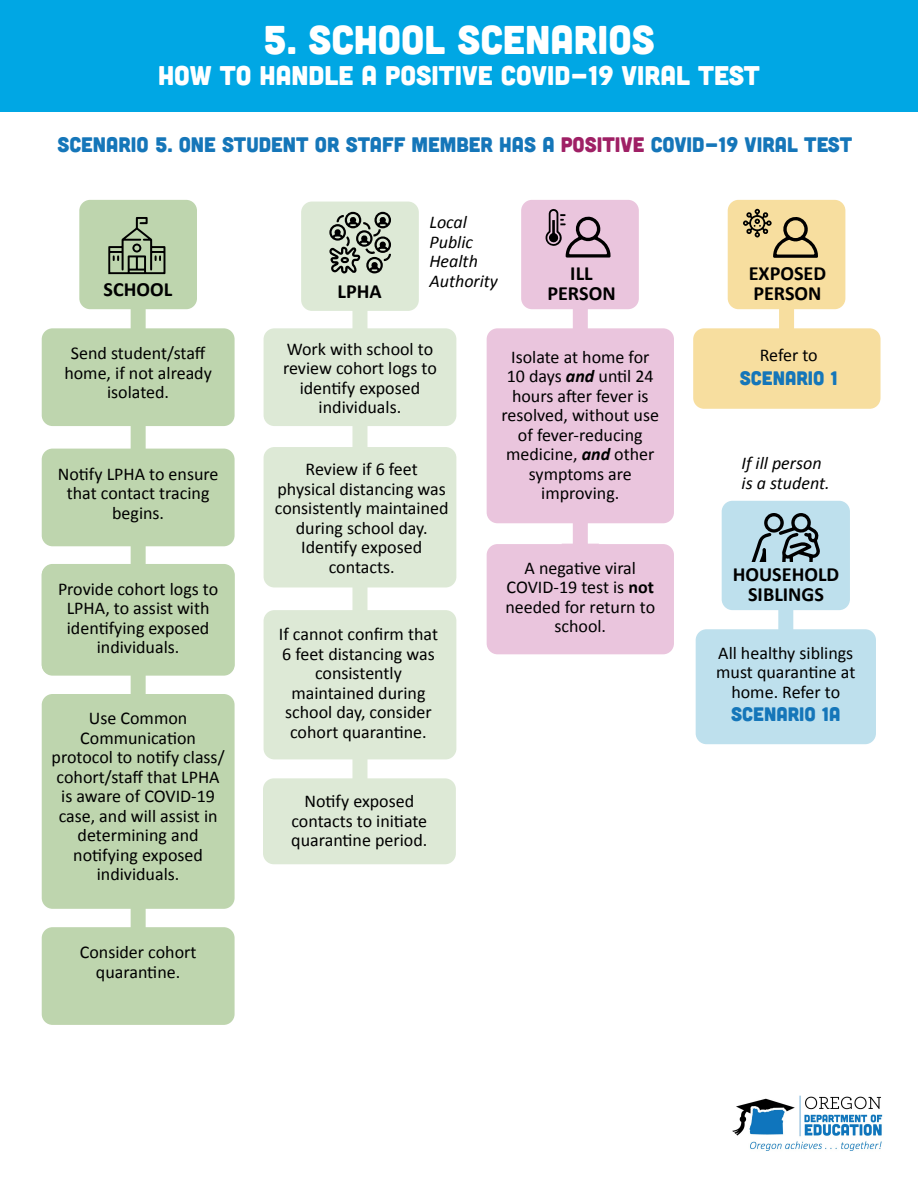
<style>
.page{position:relative;width:918px;height:1188px;background:#fff}
.page>*{position:absolute;margin:0;border:0;box-sizing:border-box;transform-origin:0 0}
.t1{font:40.2px "Cubano";color:#fff}
.t2{font:27px "Cubano";color:#fff}
.t3{font:21px "Cubano";color:#1576b9}
.t4{font:700 20.1px/20.1px "Calibri";color:#000;text-align:center}
.t5{font:19.5px "Cubano";color:#1576b9}
.t6{font:18px/19.5px "Calibri";color:#000;text-align:center}
.t7{font:italic 18px/19.5px "Calibri";color:#000}
.s1{color:#9f2065}
.s2{font-weight:700;font-style:italic}
.s3{font-weight:700}
</style>
<div class="page">
<div style="left:487px;top:328px;width:187px;height:195px;background:#eac5dd;border-radius:11px"></div>
<div style="left:0;top:0;width:918px;height:112px;background:#00a7e4"></div>
<img style="left:732px;top:1095px;width:151px;height:56px">
<div style="left:131px;top:277px;width:15px;height:689px;background:#bed5ae"></div>
<div style="left:79px;top:200px;width:118px;height:109px;background:#bed5ae;border-radius:11px"></div>
<svg style="left:108px;top:217px;width:57px;height:57px"></svg>
<div style="left:42px;top:328px;width:193px;height:98px;background:#bed5ae;border-radius:11px"></div>
<div style="left:42px;top:449px;width:193px;height:97px;background:#bed5ae;border-radius:11px"></div>
<div style="left:42px;top:564px;width:193px;height:111px;background:#bed5ae;border-radius:11px"></div>
<div style="left:42px;top:694px;width:193px;height:215px;background:#bed5ae;border-radius:11px"></div>
<div style="left:42px;top:927px;width:193px;height:98px;background:#bed5ae;border-radius:11px"></div>
<div style="left:573px;top:295px;width:15px;height:254px;background:#eac5dd"></div>
<div style="left:521px;top:200px;width:118px;height:109px;background:#eac5dd;border-radius:11px"></div>
<svg style="left:545px;top:209px;width:66px;height:49px"></svg>
<div style="left:487px;top:544px;width:187px;height:110px;background:#eac5dd;border-radius:11px"></div>
<div style="left:352px;top:277px;width:15px;height:560px;background:#dde9d6"></div>
<div style="left:264px;top:328px;width:192px;height:98px;background:#dde9d6;border-radius:11px"></div>
<div style="left:264px;top:447px;width:192px;height:140px;background:#dde9d6;border-radius:11px"></div>
<div style="left:264px;top:610px;width:192px;height:149px;background:#dde9d6;border-radius:11px"></div>
<div style="left:263px;top:778px;width:193px;height:86px;background:#dde9d6;border-radius:11px"></div>
<div style="left:779px;top:289px;width:15px;height:60px;background:#f7de9f"></div>
<div style="left:693px;top:328px;width:188px;height:81px;background:#f7de9f;border-radius:11px"></div>
<div style="left:728px;top:200px;width:117px;height:109px;background:#f7de9f;border-radius:11px"></div>
<svg style="left:743px;top:209px;width:75px;height:49px"></svg>
<div style="left:301px;top:202px;width:118px;height:109px;background:#dde9d6;border-radius:11px"></div>
<svg style="left:329px;top:212px;width:62px;height:61px"></svg>
<div style="left:778px;top:594px;width:15px;height:79px;background:#bee0ed"></div>
<div style="left:696px;top:629px;width:180px;height:115px;background:#bee0ed;border-radius:11px"></div>
<div style="left:722px;top:501px;width:128px;height:109px;background:#bee0ed;border-radius:11px"></div>
<svg style="left:751px;top:514px;width:69px;height:48px"></svg>
<h1 class="t1" style="left:263px;top:14px;width:393px">5. SCHOOL SCENARIOS</h1>
<h2 class="t2" style="left:158px;top:58px;width:603px">HOW TO HANDLE A POSITIVE COVID-19 VIRAL TEST</h2>
<p class="t3" style="left:57px;top:131px;width:796px">SCENARIO 5. ONE STUDENT OR STAFF MEMBER HAS A <span class="s1">POSITIVE</span> COVID-19 VIRAL TEST</p>
<p class="t4" style="left:103px;top:279px;width:70px">SCHOOL</p>
<p class="t6" style="left:64px;top:343px;width:149px">Send student/staff home, if not already isolated.</p>
<p class="t6" style="left:58px;top:464px;width:162px">Notify LPHA to ensure that contact tracing begins.</p>
<p class="t6" style="left:58px;top:580px;width:162px">Provide cohort logs to<br>LPHA, to assist with identifying exposed individuals.</p>
<p class="t6" style="left:52px;top:709px;width:175px">Use Common<br>Communication protocol to notify class/ cohort/staff that LPHA is aware of COVID-19 case, and will assist in determining and notifying exposed individuals.</p>
<p class="t6" style="left:80px;top:943px;width:118px">Consider cohort quarantine.</p>
<p class="t4" style="left:338px;top:281px;width:46px">LPHA</p>
<p class="t7" style="left:429px;top:212px;width:70px">Local<br>Public<br>Health<br>Authority</p>
<p class="t4" style="left:547px;top:263px;width:70px">ILL<br>PERSON</p>
<p class="t6" style="left:283px;top:339px;width:155px">Work with school to review cohort logs to identify exposed individuals.</p>
<p class="t6" style="left:275px;top:459px;width:175px">Review if 6 feet physical distancing was consistently maintained during school day.<br>Identify exposed contacts.</p>
<p class="t6" style="left:279px;top:625px;width:161px">If cannot confirm that<br>6 feet distancing was consistently maintained during school day, consider cohort quarantine.</p>
<p class="t6" style="left:291px;top:792px;width:138px">Notify exposed contacts to initiate quarantine period.</p>
<p class="t6" style="left:502px;top:347px;width:159px">Isolate at home for<br>10 days <span class="s2">and</span> until 24 hours after fever is resolved, without use of fever-reducing medicine, <span class="s2">and</span> other symptoms are improving.</p>
<p class="t6" style="left:505px;top:558px;width:151px">A negative viral<br>COVID-19 test is <span class="s3">not </span>needed for return to school.</p>
<p class="t4" style="left:749px;top:263px;width:79px;text-align:left">EXPOSED<br>PERSON</p>
<p class="t6" style="left:760px;top:346px;width:59px">Refer to</p>
<p class="t5" style="left:740px;top:365px;width:100px">SCENARIO 1</p>
<p class="t7" style="left:742px;top:453px;width:90px">If ill person is a student.</p>
<p class="t4" style="left:733px;top:564px;width:108px">HOUSEHOLD<br>SIBLINGS</p>
<p class="t6" style="left:716px;top:643px;width:141px">All healthy siblings must quarantine at home. Refer to</p>
<p class="t5" style="left:731px;top:702px;width:111px">SCENARIO 1A</p>
</div>
